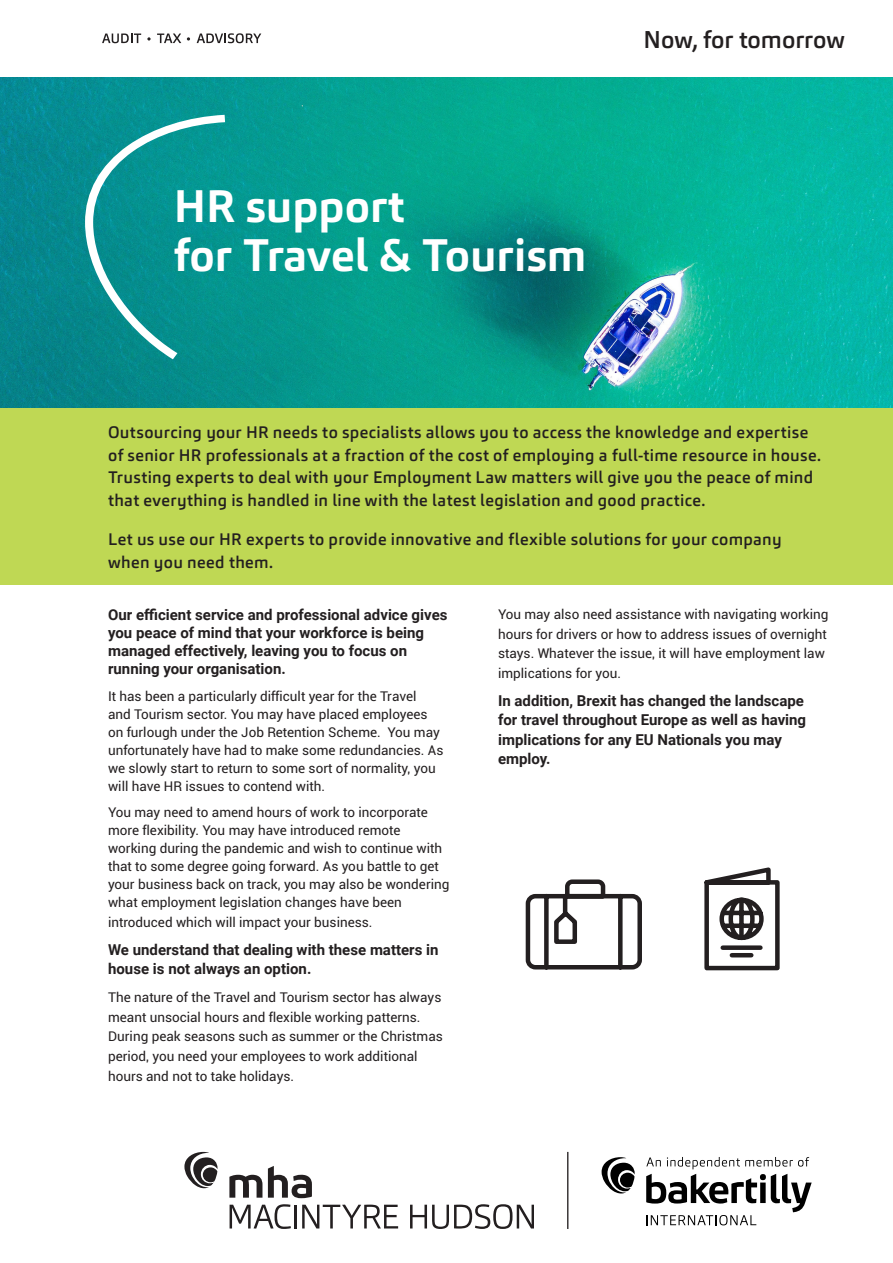
<style>
.page{position:relative;width:893px;height:1263px;background:#fff}
.page>*{position:absolute;margin:0;border:0;box-sizing:border-box;transform-origin:0 0}
.t1{font:700 45px/49.5px "Carnac";color:#fff}
.t2{font:500 24px "Carnac";color:#231f20}
.t3{font:500 16.5px/22.5px "Carnac";letter-spacing:.02em;color:#231f20}
.t4{font:700 15px/19.5px "Roboto";color:#231f20}
.t5{font:13.5px/18px "Roboto";color:#231f20}
</style>
<div class="page">
<img style="left:0;top:78px;width:893px;height:330px">
<div style="left:0;top:408px;width:893px;height:177px;background:#bfd854"></div>
<svg style="left:229px;top:1175px;width:33px;height:23px"></svg>
<svg style="left:268px;top:1166px;width:44px;height:32px"></svg>
<svg style="left:230px;top:1204px;width:61px;height:25px"></svg>
<hr style="left:294px;top:1205px;width:3px;height:23px;background:#231f20">
<svg style="left:302px;top:1204px;width:96px;height:24px"></svg>
<svg style="left:410px;top:1204px;width:124px;height:25px"></svg>
<svg style="left:184px;top:1152px;width:33px;height:36px"></svg>
<svg style="left:602px;top:1157px;width:33px;height:36px"></svg>
<svg style="left:646px;top:1157px;width:166px;height:68px"></svg>
<hr style="left:567px;top:1152px;width:1px;height:77px;background:#231f20">
<svg style="left:102px;top:34px;width:39px;height:9px"></svg>
<svg style="left:157px;top:34px;width:24px;height:9px"></svg>
<svg style="left:197px;top:33px;width:64px;height:10px"></svg>
<svg style="left:147px;top:37px;width:4px;height:4px"></svg>
<svg style="left:187px;top:37px;width:3px;height:4px"></svg>
<svg style="left:85px;top:115px;width:140px;height:244px;background:#189998"></svg>
<svg style="left:525px;top:879px;width:117px;height:91px"></svg>
<svg style="left:704px;top:867px;width:76px;height:104px"></svg>
<p class="t1" style="left:174px;top:181px;width:414px">HR support<br>for Travel &amp; Tourism</p>
<p class="t2" style="left:643px;top:24px;width:203px">Now, for tomorrow</p>
<p class="t3" style="left:108px;top:421px;width:714px">Outsourcing your HR needs to specialists allows you to access the knowledge and expertise of senior HR professionals at a fraction of the cost of employing a full-time resource in house.<br>Trusting experts to deal with your Employment Law matters will give you the peace of mind that everything is handled in line with the latest legislation and good practice.</p>
<p class="t3" style="left:108px;top:528px;width:675px">Let us use our HR experts to provide innovative and flexible solutions for your company when you need them.</p>
<p class="t4" style="left:108px;top:605px;width:341px;line-height:18px">Our efficient service and professional advice gives you peace of mind that your workforce is being managed effectively, leaving you to focus on running your organisation.</p>
<p class="t5" style="left:108px;top:687px;width:337px">It has been a particularly difficult year for the Travel<br>and Tourism sector. You may have placed employees on furlough under the Job Retention Scheme. You may unfortunately have had to make some redundancies. As we slowly start to return to some sort of normality, you will have HR issues to contend with.</p>
<p class="t5" style="left:108px;top:803px;width:343px">You may need to amend hours of work to incorporate more flexibility. You may have introduced remote working during the pandemic and wish to continue with that to some degree going forward. As you battle to get your business back on track, you may also be wondering what employment legislation changes have been</p>
<p class="t5" style="left:108px;top:913px;width:266px">introduced which will impact your business.</p>
<p class="t4" style="left:108px;top:939px;width:332px">We understand that dealing with these matters in house is not always an option.</p>
<p class="t5" style="left:108px;top:987px;width:336px;line-height:19.5px">The nature of the Travel and Tourism sector has always meant unsocial hours and flexible working patterns.<br>During peak seasons such as summer or the Christmas period, you need your employees to work additional hours and not to take holidays.</p>
<p class="t5" style="left:498px;top:604px;width:332px;line-height:19.5px">You may also need assistance with navigating working hours for drivers or how to address issues of overnight stays. Whatever the issue, it will have employment law implications for you.</p>
<p class="t4" style="left:498px;top:690px;width:310px">In addition, Brexit has changed the landscape for travel throughout Europe as well as having implications for any EU Nationals you may employ.</p>
</div>
